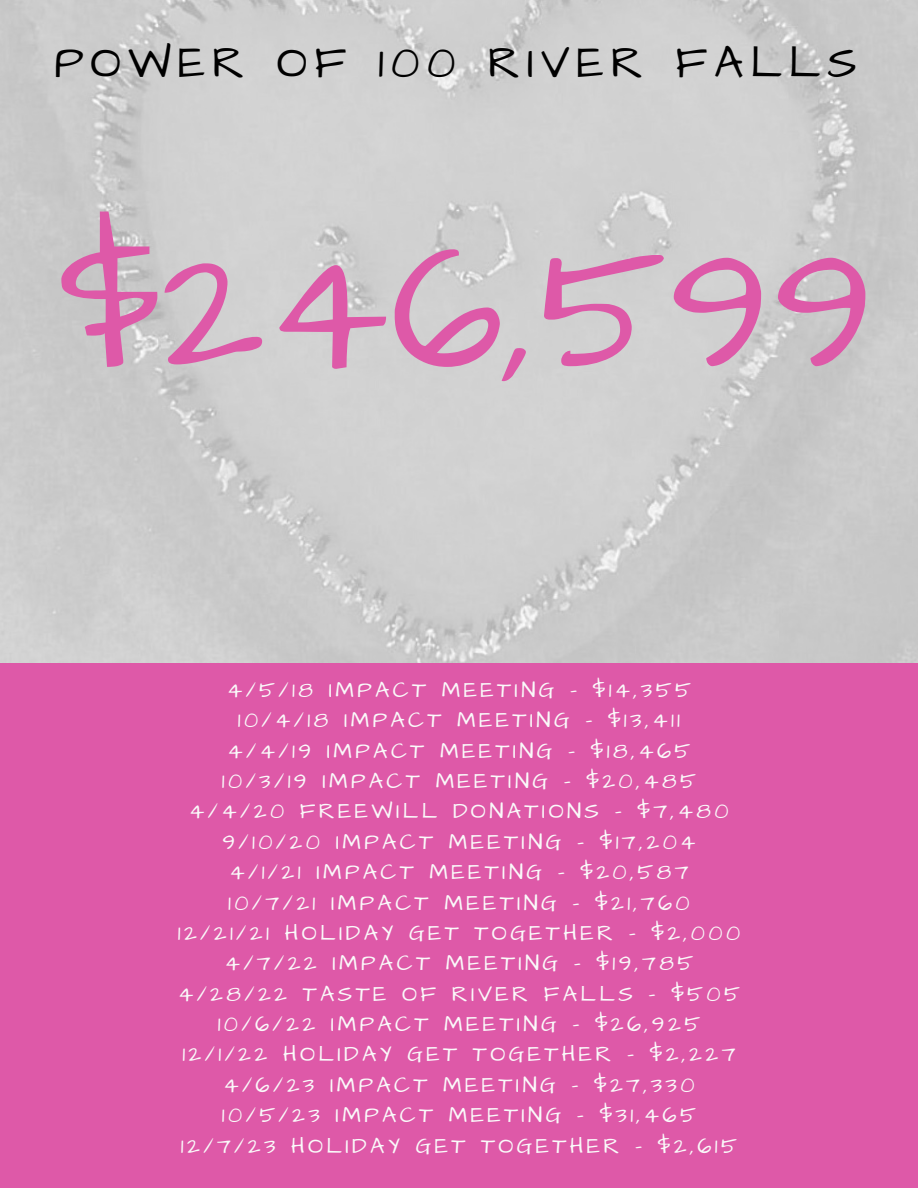
<style>
.page{position:relative;width:918px;height:1188px;background:#fff}
.page>*{position:absolute;margin:0;border:0;box-sizing:border-box;transform-origin:0 0}
.t1{font:180px "Architects Daughter";letter-spacing:.01em;color:#de59a8}
.t2{font:45.9px "Architects Daughter";letter-spacing:.15em;color:#000}
.t3{font:22.5px "Architects Daughter";letter-spacing:.15em;color:#fafafa}
</style>
<div class="page">
<img style="left:0;top:0;width:918px;height:663px">
<div style="left:0;top:664px;width:918px;height:524px;background:#de59a8"></div>
<p class="t2" style="left:54px;top:31px;width:804px">POWER OF 100 RIVER FALLS</p>
<h2 class="t1" style="left:60px;top:189px;width:817px">$246,599</h2>
<h1 class="t3" style="left:227px;top:675px;width:465px">4/5/18 IMPACT MEETING - $14,355</h1>
<p class="t3" style="left:238px;top:705px;width:444px">10/4/18 IMPACT MEETING - $13,411</p>
<p class="t3" style="left:228px;top:736px;width:464px">4/4/19 IMPACT MEETING - $18,465</p>
<p class="t3" style="left:222px;top:766px;width:476px">10/3/19 IMPACT MEETING - $20,485</p>
<p class="t3" style="left:189px;top:796px;width:541px">4/4/20 FREEWILL DONATIONS - $7,480</p>
<p class="t3" style="left:222px;top:827px;width:475px">9/10/20 IMPACT MEETING - $17,204</p>
<p class="t3" style="left:229px;top:857px;width:461px">4/1/21 IMPACT MEETING - $20,587</p>
<p class="t3" style="left:228px;top:887px;width:463px">10/7/21 IMPACT MEETING - $21,760</p>
<p class="t3" style="left:178px;top:918px;width:564px">12/21/21 HOLIDAY GET TOGETHER - $2,000</p>
<p class="t3" style="left:225px;top:948px;width:470px">4/7/22 IMPACT MEETING - $19,785</p>
<p class="t3" style="left:178px;top:979px;width:563px">4/28/22 TASTE OF RIVER FALLS - $505</p>
<p class="t3" style="left:218px;top:1009px;width:484px">10/6/22 IMPACT MEETING - $26,925</p>
<p class="t3" style="left:182px;top:1039px;width:555px">12/1/22 HOLIDAY GET TOGETHER - $2,227</p>
<p class="t3" style="left:223px;top:1070px;width:473px">4/6/23 IMPACT MEETING - $27,330</p>
<p class="t3" style="left:222px;top:1100px;width:476px">10/5/23 IMPACT MEETING - $31,465</p>
<p class="t3" style="left:181px;top:1130px;width:558px">12/7/23 HOLIDAY GET TOGETHER - $2,615</p>
</div>
